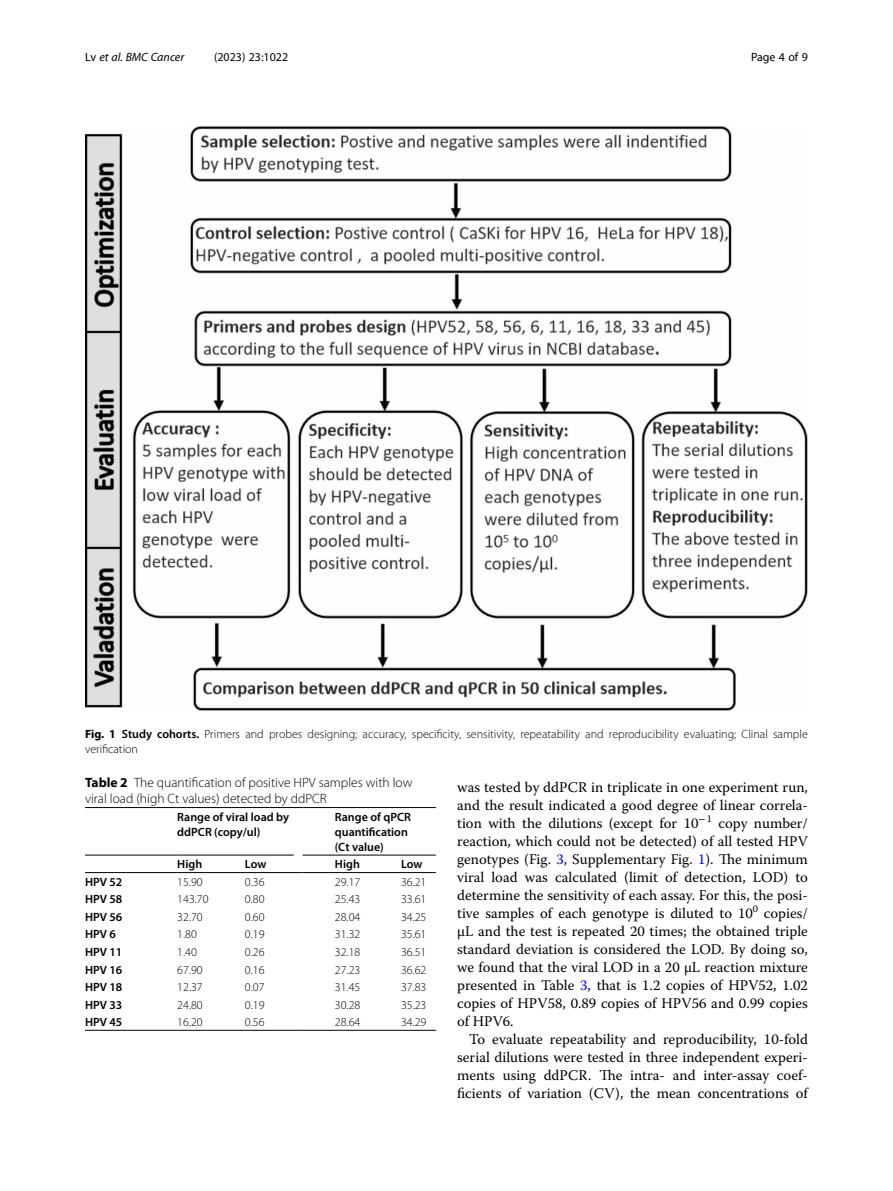
<style>
.page{position:relative;width:893px;height:1191px;background:#fff}
.page>*{position:absolute;margin:0;border:0;box-sizing:border-box;transform-origin:0 0}
.Body_Text{font:14.7px/18px "Warnock Pro";color:#000;text-align:justify}
.Body_Text_Indent{font:14.7px/18px "Warnock Pro";color:#000;text-align:justify}
.Table_Caption{font:300 13.5px/16.5px "Myriad Pro";color:#000}
.Table_Body{font:300 12px "Myriad Pro";color:#000}
.Figure_Caption{font:300 12px/15px "Myriad Pro";color:#000}
.Table_Head{font:600 12px/15px "Myriad Pro";color:#000}
.Table_Body-2{font:600 12px "Myriad Pro";color:#000}
.Table_Head_Bridge_Ru{font:600 12px/15px "Myriad Pro";color:#000}
.t1{font:12px "Myriad Pro";color:#000}
.t2{font:italic 12px "Myriad Pro";color:#000}
.s1{font-style:normal}
.s2{font-weight:700}
.s3{font-weight:600}
.s4{color:#00f}
</style>
<div class="page">
<hr style="left:303px;top:807px;width:32px;height:1px;background:#000">
<hr style="left:335px;top:807px;width:66px;height:1px;background:#000">
<hr style="left:401px;top:807px;width:35px;height:1px;background:#000">
<hr style="left:85px;top:855px;width:92px;height:1px;background:#000">
<hr style="left:85px;top:872px;width:92px;height:1px;background:#000">
<hr style="left:177px;top:872px;width:68px;height:1px;background:#000">
<hr style="left:245px;top:872px;width:58px;height:1px;background:#000">
<hr style="left:303px;top:855px;width:32px;height:1px;background:#000">
<hr style="left:303px;top:872px;width:32px;height:1px;background:#000">
<hr style="left:335px;top:855px;width:66px;height:1px;background:#000">
<hr style="left:335px;top:872px;width:66px;height:1px;background:#000">
<hr style="left:401px;top:855px;width:35px;height:1px;background:#000">
<hr style="left:401px;top:872px;width:35px;height:1px;background:#000">
<hr style="left:85px;top:1030px;width:92px;height:1px;background:#000">
<hr style="left:177px;top:1030px;width:68px;height:1px;background:#000">
<hr style="left:245px;top:1030px;width:58px;height:1px;background:#000">
<hr style="left:303px;top:1030px;width:32px;height:1px;background:#000">
<hr style="left:335px;top:1030px;width:66px;height:1px;background:#000">
<hr style="left:401px;top:1030px;width:35px;height:1px;background:#000">
<hr style="left:85px;top:807px;width:92px;height:1px;background:#000">
<hr style="left:177px;top:807px;width:68px;height:1px;background:#000">
<hr style="left:245px;top:807px;width:58px;height:1px;background:#000">
<hr style="left:177px;top:854px;width:117px;height:1px;background:#000">
<img style="left:85px;top:126px;width:723px;height:585px">
<p class="t2" style="left:85px;top:50px;width:101px"><span class="s1">Lv</span> et al. BMC Cancer</p>
<p class="t1" style="left:214px;top:50px;width:76px">(2023) 23:1022</p>
<p class="t1" style="left:751px;top:50px;width:58px">Page 4 of 9</p>
<p class="Figure_Caption" style="left:85px;top:726px;width:724px"><span class="s2">Fig. 1</span> <span class="s3">Study cohorts.</span> Primers and probes designing; accuracy, specificity, sensitivity, repeatability and reproducibility evaluating; Clinal sample verification</p>
<p class="Table_Caption" style="left:85px;top:774px;width:329px"><span class="s2">Table 2</span> The quantification of positive HPV samples with low viral load (high Ct values) detected by ddPCR</p>
<p class="Table_Head_Bridge_Ru" style="left:177px;top:809px;width:113px">Range of viral load by ddPCR (copy/ul)</p>
<p class="Table_Head" style="left:335px;top:809px;width:78px">Range of qPCR quantification (Ct value)</p>
<p class="Table_Head" style="left:177px;top:856px;width:26px">High</p>
<p class="Table_Head" style="left:245px;top:856px;width:23px">Low</p>
<p class="Table_Head" style="left:335px;top:856px;width:26px">High</p>
<p class="Table_Head" style="left:401px;top:856px;width:23px">Low</p>
<p class="Table_Body-2" style="left:85px;top:874px;width:39px">HPV 52</p>
<p class="Table_Body" style="left:177px;top:875px;width:27px">15.90</p>
<p class="Table_Body" style="left:245px;top:875px;width:21px">0.36</p>
<p class="Table_Body" style="left:335px;top:875px;width:27px">29.17</p>
<p class="Table_Body" style="left:401px;top:875px;width:27px">36.21</p>
<p class="Table_Body-2" style="left:85px;top:891px;width:39px">HPV 58</p>
<p class="Table_Body" style="left:177px;top:893px;width:33px">143.70</p>
<p class="Table_Body" style="left:245px;top:893px;width:21px">0.80</p>
<p class="Table_Body" style="left:335px;top:893px;width:27px">25.43</p>
<p class="Table_Body" style="left:401px;top:893px;width:27px">33.61</p>
<p class="Table_Body-2" style="left:85px;top:909px;width:39px">HPV 56</p>
<p class="Table_Body" style="left:177px;top:910px;width:27px">32.70</p>
<p class="Table_Body" style="left:245px;top:910px;width:21px">0.60</p>
<p class="Table_Body" style="left:335px;top:910px;width:27px">28.04</p>
<p class="Table_Body" style="left:401px;top:910px;width:27px">34.25</p>
<p class="Table_Body-2" style="left:85px;top:926px;width:32px">HPV 6</p>
<p class="Table_Body" style="left:177px;top:928px;width:21px">1.80</p>
<p class="Table_Body" style="left:245px;top:928px;width:21px">0.19</p>
<p class="Table_Body" style="left:335px;top:928px;width:27px">31.32</p>
<p class="Table_Body" style="left:401px;top:928px;width:27px">35.61</p>
<p class="Table_Body-2" style="left:85px;top:944px;width:39px">HPV 11</p>
<p class="Table_Body" style="left:177px;top:945px;width:21px">1.40</p>
<p class="Table_Body" style="left:245px;top:945px;width:21px">0.26</p>
<p class="Table_Body" style="left:335px;top:945px;width:27px">32.18</p>
<p class="Table_Body" style="left:401px;top:945px;width:27px">36.51</p>
<p class="Table_Body-2" style="left:85px;top:961px;width:39px">HPV 16</p>
<p class="Table_Body" style="left:177px;top:963px;width:27px">67.90</p>
<p class="Table_Body" style="left:245px;top:963px;width:21px">0.16</p>
<p class="Table_Body" style="left:335px;top:963px;width:27px">27.23</p>
<p class="Table_Body" style="left:401px;top:963px;width:27px">36.62</p>
<p class="Table_Body-2" style="left:85px;top:979px;width:39px">HPV 18</p>
<p class="Table_Body" style="left:177px;top:980px;width:27px">12.37</p>
<p class="Table_Body" style="left:245px;top:980px;width:21px">0.07</p>
<p class="Table_Body" style="left:335px;top:980px;width:27px">31.45</p>
<p class="Table_Body" style="left:401px;top:980px;width:27px">37.83</p>
<p class="Table_Body-2" style="left:85px;top:996px;width:39px">HPV 33</p>
<p class="Table_Body" style="left:177px;top:998px;width:27px">24.80</p>
<p class="Table_Body" style="left:245px;top:998px;width:21px">0.19</p>
<p class="Table_Body" style="left:335px;top:998px;width:27px">30.28</p>
<p class="Table_Body" style="left:401px;top:998px;width:27px">35.23</p>
<p class="Table_Body-2" style="left:85px;top:1014px;width:39px">HPV 45</p>
<p class="Table_Body" style="left:177px;top:1015px;width:27px">16.20</p>
<p class="Table_Body" style="left:245px;top:1015px;width:21px">0.56</p>
<p class="Table_Body" style="left:335px;top:1015px;width:27px">28.64</p>
<p class="Table_Body" style="left:401px;top:1015px;width:27px">34.29</p>
<p class="Body_Text" style="left:457px;top:778px;width:352px">was tested by ddPCR in triplicate in one experiment run, and the result indicated a good degree of linear correla&shy;tion with the dilutions (except for 10<sup>−</sup><sup>1</sup> copy number/ reaction, which could not be detected) of all tested HPV genotypes (Fig. <span class="s4">3</span>, Supplementary Fig. <span class="s4">1</span>). The minimum viral load was calculated (limit of detection, LOD) to determine the sensitivity of each assay. For this, the posi&shy;tive samples of each genotype is diluted to 10<sup>0</sup> copies/ µL and the test is repeated 20 times; the obtained triple standard deviation is considered the LOD. By doing so, we found that the viral LOD in a 20 µL reaction mixture presented in Table <span class="s4">3</span>, that is 1.2 copies of HPV52, 1.02 copies of HPV58, 0.89 copies of HPV56 and 0.99 copies of HPV6.</p>
<p class="Body_Text_Indent" style="left:457px;top:1030px;width:352px;text-indent:12px">To evaluate repeatability and reproducibility, 10-fold serial dilutions were tested in three independent experi&shy;ments using ddPCR. The intra- and inter-assay coef&shy;ficients of variation (CV), the mean concentrations of</p>
</div>
